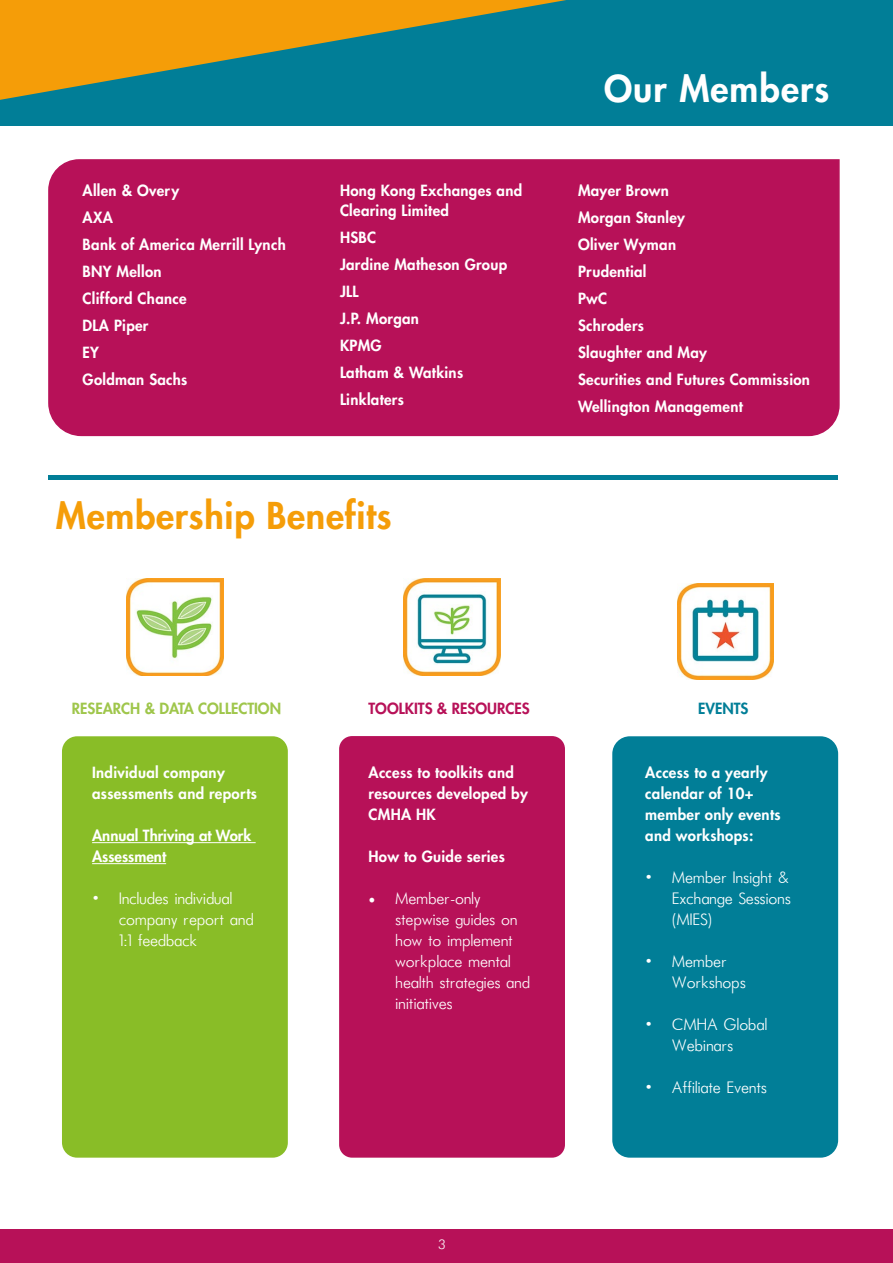
<style>
.page{position:relative;width:893px;height:1263px;background:#fff}
.page>*{position:absolute;margin:0;border:0;box-sizing:border-box;transform-origin:0 0}
.t1{font:800 36px "Futura";letter-spacing:.02em;color:#f59d08}
.t2{font:800 36px "Futura";letter-spacing:.03em;color:#fff}
.t3{font:300 18px/21px "Futura";letter-spacing:.02em;color:#fff}
.t4{font:800 15px/27px "Futura";letter-spacing:.02em;color:#fff}
.t5{font:800 15px/21px "Futura";color:#fff}
.t6{font:800 15px "Futura";color:#9fc64b}
.t7{font:800 15px "Futura";color:#b71158}
.t8{font:800 15px "Futura";color:#017e97}
.t9{font:300 15px "Futura";color:#fff}
.s1{font-family:"Minion Pro";font-weight:400}
</style>
<div class="page">
<div style="left:0;top:1229px;width:893px;height:34px;background:#b71158"></div>
<div style="left:62px;top:736px;width:226px;height:422px;background:#89bd27;border-radius:15px"></div>
<div style="left:612px;top:736px;width:226px;height:422px;background:#017e97;border-radius:18px"></div>
<div style="left:339px;top:736px;width:226px;height:422px;background:#b71158;border-radius:13px"></div>
<div style="left:0;top:0;width:893px;height:125px;background:#017e97"></div>
<div style="left:48px;top:475px;width:790px;height:5px;background:#017e97"></div>
<svg style="left:0;top:0;width:566px;height:100px"></svg>
<div style="left:48px;top:159px;width:792px;height:278px;background:#b71158"></div>
<hr style="left:92px;top:842px;width:164px;height:1px;background:#fff">
<hr style="left:92px;top:863px;width:74px;height:1px;background:#fff">
<img style="left:404px;top:579px;width:96px;height:96px">
<img style="left:677px;top:583px;width:96px;height:97px">
<img style="left:127px;top:579px;width:96px;height:96px">
<p class="t4" style="left:83px;top:177px;width:205px">Allen &amp; Overy<br>AXA<br>Bank of America Merrill Lynch<br>BNY Mellon<br>Clifford Chance<br>DLA Piper<br>EY<br>Goldman Sachs</p>
<p class="t4" style="left:340px;top:181px;width:184px;line-height:19.5px">Hong Kong Exchanges and<br>Clearing Limited</p>
<p class="t4" style="left:340px;top:224px;width:169px">HSBC<br>Jardine Matheson Group<br>JLL<br>J.P. Morgan<br>KPMG<br>Latham &amp; Watkins<br>Linklaters</p>
<h1 class="t1" style="left:56px;top:493px;width:337px">Membership Benefits</h1>
<h1 class="t2" style="left:604px;top:66px;width:227px">Our Members</h1>
<p class="t4" style="left:578px;top:177px;width:234px">Mayer Brown<br>Morgan Stanley<br>Oliver Wyman<br>Prudential<br>PwC<br>Schroders<br>Slaughter and May<br>Securities and Futures Commission<br>Wellington Management</p>
<p class="t6" style="left:72px;top:699px;width:211px">RESEARCH &amp; DATA COLLECTION</p>
<p class="t7" style="left:369px;top:699px;width:163px">TOOLKITS &amp; RESOURCES</p>
<p class="t8" style="left:698px;top:699px;width:52px">EVENTS</p>
<p class="t4" style="left:92px;top:762px;width:166px;line-height:21px">Individual company assessments and reports</p>
<p class="t5" style="left:92px;top:825px;width:161px">Annual Thriving at Work<br>Assessment</p>
<p class="t3" style="left:119px;top:889px;width:136px;text-indent:-27px">• Includes individual company report and<br>1:1 feedback</p>
<p class="t4" style="left:369px;top:762px;width:161px;line-height:21px">Access to toolkits and resources developed by<br>CMHA HK</p>
<p class="t4" style="left:369px;top:843px;width:138px">How to Guide series</p>
<p class="t3" style="left:396px;top:889px;width:136px;text-indent:-27px"><span class="s1">•</span> Member-only stepwise guides on how to implement workplace mental health strategies and initiatives</p>
<p class="t9" style="left:438px;top:1237px;width:9px">3</p>
<p class="t4" style="left:645px;top:762px;width:137px;line-height:21px">Access to a yearly calendar of 10+ member only events and workshops:</p>
<p class="t3" style="left:672px;top:868px;width:120px;text-align:justify;text-indent:-27px">• Member Insight &amp; Exchange Sessions (MIES)</p>
<p class="t3" style="left:672px;top:952px;width:75px;text-indent:-27px">• Member<br>Workshops</p>
<p class="t3" style="left:645px;top:1015px;width:123px;text-align:center">• CMHA Global<br>Webinars</p>
<p class="t3" style="left:645px;top:1078px;width:123px">• Affiliate Events</p>
</div>
